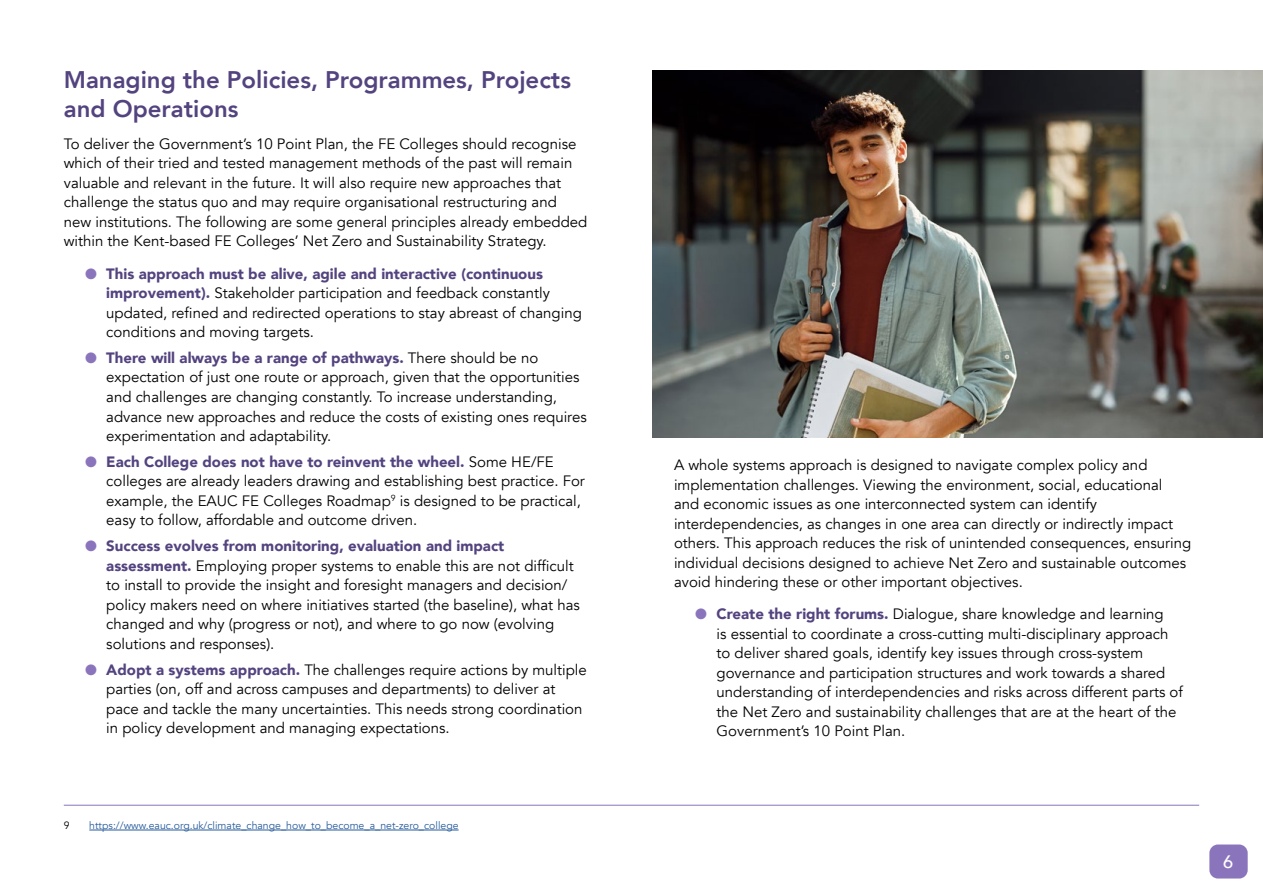
<style>
.page{position:relative;width:1263px;height:893px;background:#fff}
.page>*{position:absolute;margin:0;border:0;box-sizing:border-box;transform-origin:0 0}
.t1{font:800 24px/28.8px "Avenir";color:#53437f}
.t2{font:500 18px "Avenir Next";color:#fff}
.t3{font:15px/19.5px "Avenir";color:#000}
.t4{font:10.5px "Avenir";color:#275b9b}
.t5{font:10.5px "Avenir";color:#000}
.s1{color:#8a75bd}
.s2{font-weight:900;color:#53437f}
</style>
<div class="page">
<div style="left:1209px;top:844px;width:39px;height:34px;background:#8a75bd;border-radius:9px"></div>
<hr style="left:64px;top:805px;width:1135px;height:1px;background:#8a75bd">
<hr style="left:89px;top:830px;width:370px;height:1px;background:#275b9b">
<img style="left:653px;top:70px;width:610px;height:368px">
<h1 class="t1" style="left:64px;top:65px;width:509px">Managing the Policies, Programmes, Projects and Operations</h1>
<p class="t3" style="left:64px;top:134px;width:525px">To deliver the Government’s 10 Point Plan, the FE Colleges should recognise which of their tried and tested management methods of the past will remain valuable and relevant in the future. It will also require new approaches that challenge the status quo and may require organisational restructuring and new institutions. The following are some general principles already embedded within the Kent-based FE Colleges’ Net Zero and Sustainability Strategy.</p>
<p class="t3" style="left:106px;top:264px;width:477px;text-indent:-21px"><span class="s1">●</span> <span class="s2">This approach must be alive, agile and interactive (continuous improvement).</span> Stakeholder participation and feedback constantly updated, refined and redirected operations to stay abreast of changing conditions and moving targets.</p>
<p class="t3" style="left:106px;top:348px;width:482px;text-indent:-21px"><span class="s1">●</span> <span class="s2">There will always be a range of pathways.</span> There should be no expectation of just one route or approach, given that the opportunities and challenges are changing constantly. To increase understanding, advance new approaches and reduce the costs of existing ones requires experimentation and adaptability.</p>
<p class="t3" style="left:106px;top:452px;width:480px;text-indent:-21px"><span class="s1">●</span> <span class="s2">Each College does not have to reinvent the wheel.</span> Some HE/FE colleges are already leaders drawing and establishing best practice. For example, the EAUC FE Colleges Roadmap<sup>9</sup> is designed to be practical, easy to follow, affordable and outcome driven.</p>
<p class="t3" style="left:106px;top:537px;width:475px;text-indent:-21px"><span class="s1">●</span> <span class="s2">Success evolves from monitoring, evaluation and impact assessment.</span> Employing proper systems to enable this are not difficult to install to provide the insight and foresight managers and decision/ policy makers need on where initiatives started (the baseline), what has changed and why (progress or not), and where to go now (evolving solutions and responses).</p>
<p class="t3" style="left:106px;top:660px;width:482px;text-indent:-21px"><span class="s1">●</span> <span class="s2">Adopt a systems approach.</span> The challenges require actions by multiple parties (on, off and across campuses and departments) to deliver at pace and tackle the many uncertainties. This needs strong coordination in policy development and managing expectations.</p>
<p class="t5" style="left:64px;top:819px;width:7px">9</p>
<p class="t4" style="left:89px;top:819px;width:371px">https://www.eauc.org.uk/climate_change_how_to_become_a_net-zero_college</p>
<p class="t3" style="left:674px;top:455px;width:519px">A whole systems approach is designed to navigate complex policy and implementation challenges. Viewing the environment, social, educational and economic issues as one interconnected system can identify interdependencies, as changes in one area can directly or indirectly impact others. This approach reduces the risk of unintended consequences, ensuring individual decisions designed to achieve Net Zero and sustainable outcomes avoid hindering these or other important objectives.</p>
<p class="t3" style="left:716px;top:605px;width:468px;text-indent:-21px"><span class="s1">●</span> <span class="s2">Create the right forums.</span> Dialogue, share knowledge and learning<br>is essential to coordinate a cross-cutting multi-disciplinary approach to deliver shared goals, identify key issues through cross-system governance and participation structures and work towards a shared understanding of interdependencies and risks across different parts of the Net Zero and sustainability challenges that are at the heart of the Government’s 10 Point Plan.</p>
<p class="t2" style="left:1223px;top:846px;width:12px">6</p>
</div>
